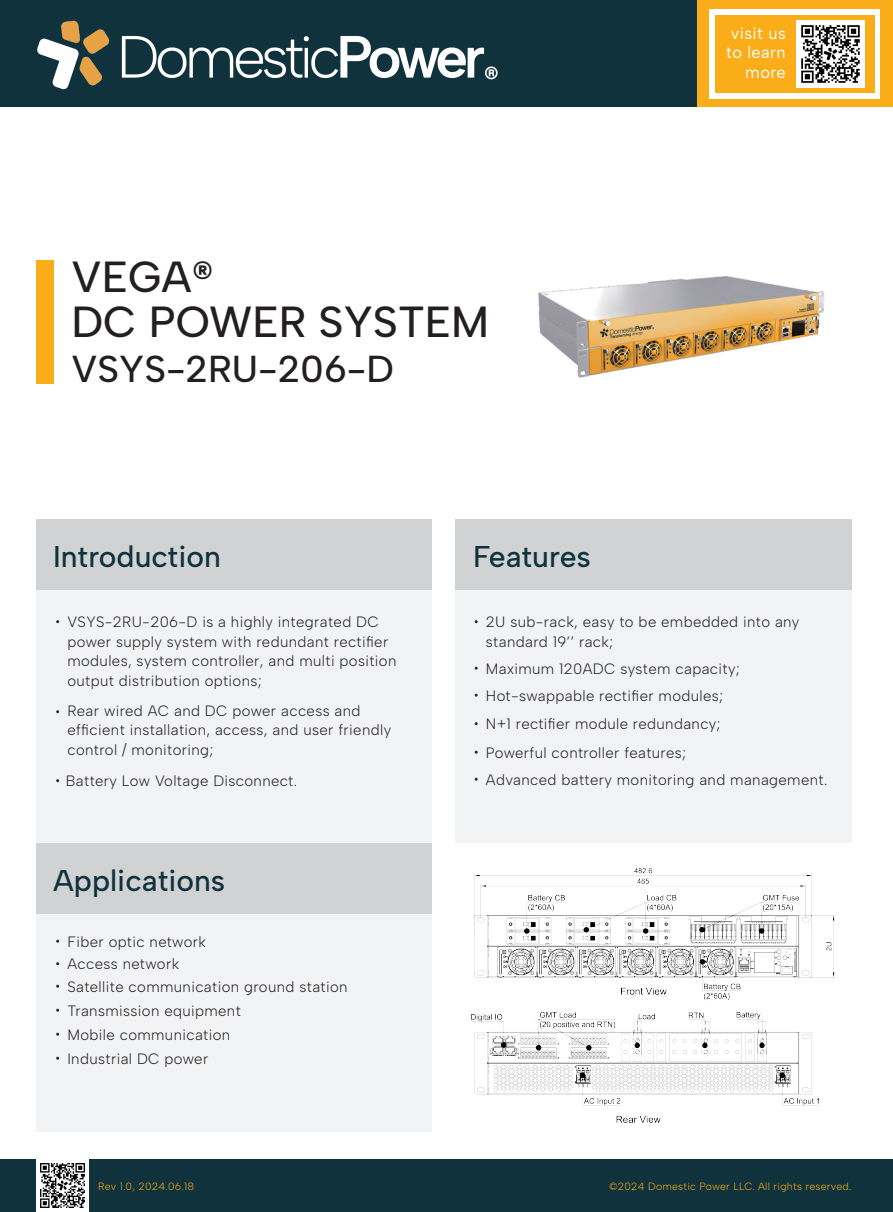
<style>
.page{position:relative;width:893px;height:1212px;background:#fff}
.page>*{position:absolute;margin:0;border:0;box-sizing:border-box;transform-origin:0 0}
.t1{font:43.5px/45px "Albert Sans Regular 500";color:#231f20}
.t2{font:37.5px "Albert Sans Regular 500";color:#231f20}
.t3{font:30px "Albert Sans Regular 500";color:#10323c}
.t4{font:16.5px/19.5px "Albert Sans Regular 400";letter-spacing:.025em;color:#fff;text-align:right}
.t5{font:15px/19.5px "Albert Sans Regular 300";letter-spacing:.025em;color:#231f20}
.t6{font:10.5px "Albert Sans Regular 300";letter-spacing:.025em;color:#faad19}
</style>
<div class="page">
<div style="left:0;top:0;width:697px;height:107px;background:#10323c"></div>
<div style="left:0;top:1160px;width:893px;height:52px;background:#10323c"></div>
<div style="left:36px;top:589px;width:396px;height:543px;background:#f2f3f4"></div>
<div style="left:455px;top:589px;width:396px;height:254px;background:#f2f3f4"></div>
<div style="left:36px;top:519px;width:396px;height:71px;background:#d1d2d4"></div>
<div style="left:455px;top:519px;width:396px;height:71px;background:#d1d2d4"></div>
<div style="left:36px;top:843px;width:396px;height:70px;background:#d1d2d4"></div>
<div style="left:36px;top:260px;width:18px;height:123px;background:#faad19"></div>
<img style="left:37px;top:20px;width:461px;height:70px">
<img style="left:538px;top:276px;width:287px;height:102px">
<img style="left:36px;top:1160px;width:53px;height:52px">
<img style="left:471px;top:868px;width:364px;height:254px">
<div style="left:697px;top:0;width:196px;height:107px;background:#faad19"></div>
<div style="left:710px;top:10px;width:170px;height:89px;background:#fff"></div>
<div style="left:715px;top:15px;width:159px;height:78px;background:#faad19"></div>
<img style="left:797px;top:20px;width:67px;height:68px">
<h1 class="t1" style="left:72px;top:255px;width:419px">VEGA®<br>DC POWER SYSTEM</h1>
<h2 class="t2" style="left:72px;top:346px;width:324px">VSYS-2RU-206-D</h2>
<h3 class="t3" style="left:53px;top:538px;width:169px">Introduction</h3>
<h3 class="t3" style="left:473px;top:538px;width:119px">Features</h3>
<p class="t4" style="left:726px;top:23px;width:61px">visit us to learn more</p>
<p class="t5" style="left:67px;top:612px;width:330px">VSYS-2RU-206-D is a highly integrated DC power supply system with redundant rectifier modules, system controller, and multi position output distribution options;</p>
<p class="t5" style="left:67px;top:701px;width:325px">Rear wired AC and DC power access and efficient installation, access, and user friendly control / monitoring;</p>
<p class="t5" style="left:66px;top:771px;width:233px">Battery Low Voltage Disconnect.</p>
<h3 class="t3" style="left:53px;top:862px;width:174px">Applications</h3>
<p class="t5" style="left:67px;top:930px;width:140px;line-height:22.5px">Fiber optic network<br>Access network</p>
<p class="t5" style="left:67px;top:974px;width:282px;line-height:24px">Satellite communication ground station<br>Transmission equipment<br>Mobile communication<br>Industrial DC power</p>
<p class="t5" style="left:486px;top:612px;width:315px">2U sub-rack, easy to be embedded into any standard 19’’ rack;</p>
<p class="t5" style="left:486px;top:659px;width:255px">Maximum 120ADC system capacity;</p>
<p class="t5" style="left:486px;top:681px;width:239px;line-height:28.5px">Hot-swappable rectifier modules;<br>N+1 rectifier module redundancy;<br>Powerful controller features;</p>
<p class="t5" style="left:486px;top:770px;width:343px">Advanced battery monitoring and management.</p>
<p class="t6" style="left:98px;top:1180px;width:97px">Rev 1.0, 2024.06.18</p>
<p class="t6" style="left:609px;top:1179px;width:244px">©2024 Domestic Power LLC. All rights reserved.</p>
</div>
